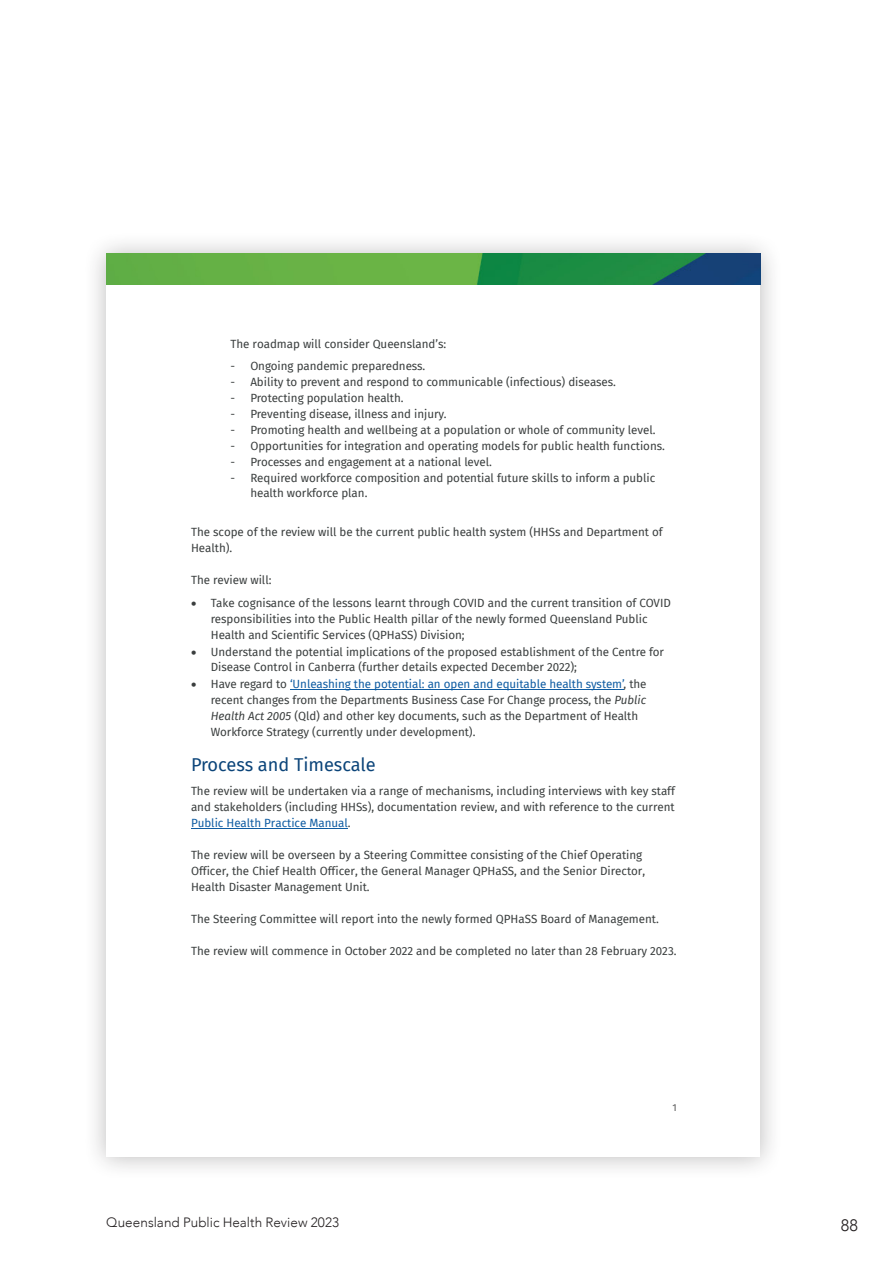
<style>
.page{position:relative;width:893px;height:1263px;background:#fff}
.page>*{position:absolute;margin:0;border:0;box-sizing:border-box;transform-origin:0 0}
.t1{font:18.15px "Fira Sans";letter-spacing:-.005em;color:#0b4479}
.t2{font:300 16.5px "Avenir";color:#231f20}
.t3{font:300 13.5px "Avenir";letter-spacing:.005em;color:#231f20}
.t4{font:11.55px/15.9px "Fira Sans";letter-spacing:-.005em;color:#3a3e3e}
.t5{font:10.05px "Fira Sans";color:#595959}
.s1{color:#0f5ca2}
.s2{font-style:italic}
</style>
<div class="page">
<div style="left:83px;top:230px;width:700px;height:950px;background:#231f20;opacity:.3"></div>
<div style="left:106px;top:254px;width:654px;height:903px;background:#fff"></div>
<img style="left:106px;top:254px;width:654px;height:31px">
<hr style="left:290px;top:689px;width:334px;height:1px;background:#0f5ca2">
<hr style="left:191px;top:828px;width:157px;height:1px;background:#0f5ca2">
<p class="t4" style="left:231px;top:335px;width:217px">The roadmap will consider Queensland’s:</p>
<p class="t4" style="left:231px;top:358px;width:196px">- Ongoing pandemic preparedness.</p>
<p class="t4" style="left:231px;top:374px;width:387px">- Ability to prevent and respond to communicable (infectious) diseases.</p>
<p class="t4" style="left:231px;top:390px;width:174px">- Protecting population health.</p>
<p class="t4" style="left:231px;top:405px;width:217px">- Preventing disease, illness and injury.</p>
<p class="t4" style="left:231px;top:421px;width:426px">- Promoting health and wellbeing at a population or whole of community level.</p>
<p class="t4" style="left:231px;top:437px;width:436px">- Opportunities for integration and operating models for public health functions.</p>
<p class="t4" style="left:231px;top:453px;width:263px">- Processes and engagement at a national level.</p>
<p class="t4" style="left:250px;top:469px;width:406px;text-indent:-20px">- Required workforce composition and potential future skills to inform a public health workforce plan.</p>
<p class="t4" style="left:191px;top:524px;width:473px">The scope of the review will be the current public health system (HHSs and Department of<br>Health).</p>
<p class="t4" style="left:191px;top:571px;width:82px">The review will:</p>
<p class="t4" style="left:211px;top:595px;width:462px;text-indent:-20px">• Take cognisance of the lessons learnt through COVID and the current transition of COVID responsibilities into the Public Health pillar of the newly formed Queensland Public<br>Health and Scientific Services (QPHaSS) Division;</p>
<p class="t4" style="left:211px;top:643px;width:455px;text-indent:-20px">• Understand the potential implications of the proposed establishment of the Centre for<br>Disease Control in Canberra (further details expected December 2022);</p>
<p class="t4" style="left:211px;top:676px;width:437px;text-indent:-20px">• Have regard to <span class="s1">‘Unleashing the potential: an open and equitable health system’</span>, the recent changes from the Departments Business Case For Change process, the <span class="s2">Public Health Act 2005</span> (Qld) and other key documents, such as the Department of Health Workforce Strategy (currently under development).</p>
<p class="t1" style="left:191px;top:751px;width:186px">Process and Timescale</p>
<p class="t4" style="left:191px;top:783px;width:485px;text-align:justify">The review will be undertaken via a range of mechanisms, including interviews with key staff and stakeholders (including HHSs), documentation review, and with reference to the current <span class="s1">Public Health Practice Manual</span>.</p>
<p class="t4" style="left:191px;top:847px;width:456px">The review will be overseen by a Steering Committee consisting of the Chief Operating<br>Officer, the Chief Health Officer, the General Manager QPHaSS, and the Senior Director,<br>Health Disaster Management Unit.</p>
<p class="t4" style="left:191px;top:910px;width:469px">The Steering Committee will report into the newly formed QPHaSS Board of Management.</p>
<p class="t4" style="left:191px;top:942px;width:487px">The review will commence in October 2022 and be completed no later than 28 February 2023.</p>
<p class="t5" style="left:672px;top:1100px;width:6px">1</p>
<p class="t3" style="left:106px;top:1214px;width:234px">Queensland Public Health Review 2023</p>
<h2 class="t2" style="left:841px;top:1215px;width:19px">88</h2>
</div>
